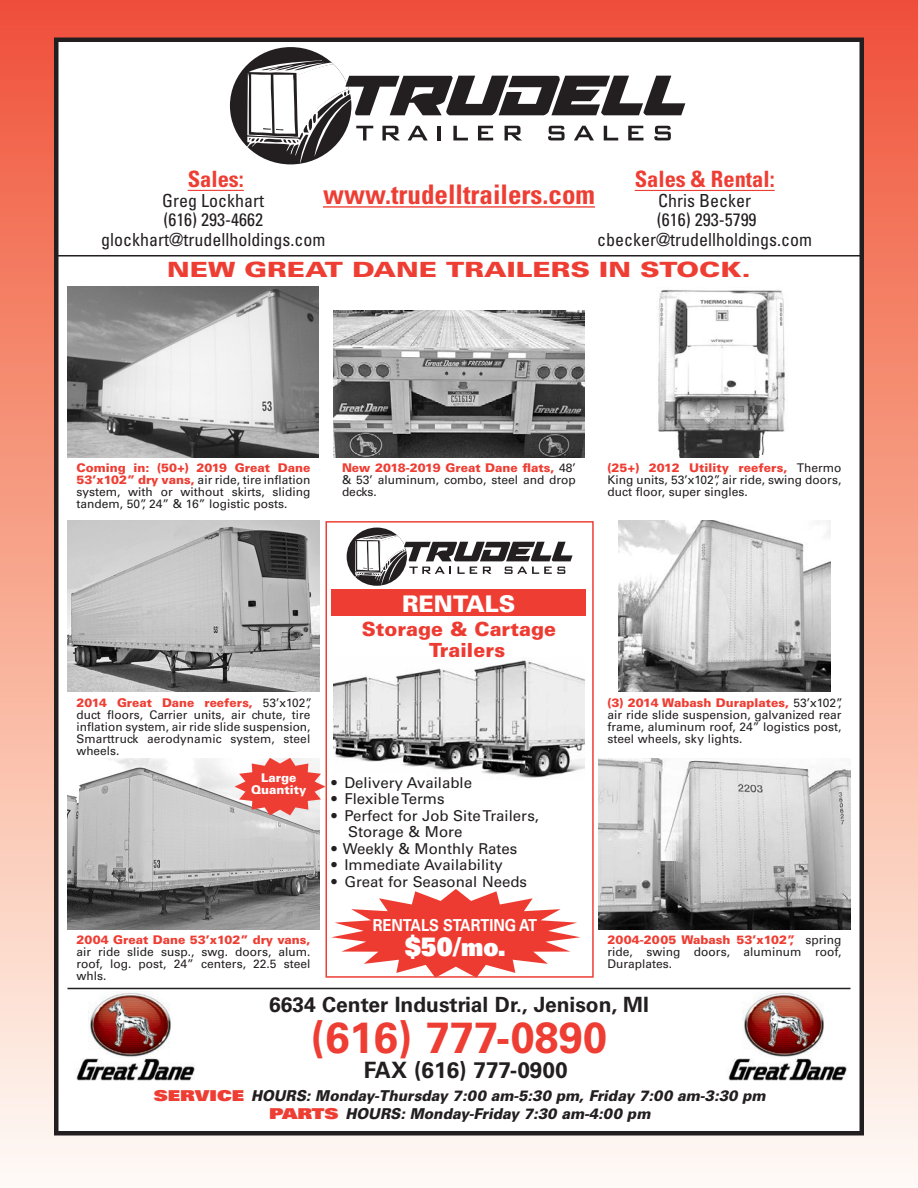
<style>
.page{position:relative;width:918px;height:1188px;background:#fff}
.page>*{position:absolute;margin:0;border:0;box-sizing:border-box;transform-origin:0 0}
.t1{font:700 43.5px "Univers";color:#ee3e34}
.t2{font:700 condensed 27px "Univers";color:#ee3e34}
.t3{font:900 25.5px "Univers";color:#fff;scale:.89 1}
.t4{font:900 22.95px "Univers";color:#fff}
.t5{font:700 condensed 22.5px "Univers";color:#ee3e34}
.t6{font:700 22.5px "Univers";color:#231f20}
.t7{font:700 21px "Univers";color:#231f20}
.t8{font:900 21px "Univers";color:#ee3e34;scale:1.3 1}
.t9{font:900 19.5px/21px "Univers";color:#ee3b32}
.t10{font:condensed 18px/19.5px "Univers";color:#231f20}
.t11{font:700 16.5px "Univers";color:#fff;scale:.89 1}
.t12{font:15px/16.5px "Univers";color:#231f20}
.t13{font:italic 900 15px "Univers";color:#231f20;scale:.94 1}
.t14{font:12px/12px "Univers";color:#231f20;text-align:justify}
.t15{font:900 12px "Univers";color:#fff}
.s1{font-weight:900;color:#ee3e34}
.s2{font-style:normal;color:#ee3e34}
</style>
<div class="page">
<div style="left:0;top:0;width:918px;height:1188px;background:linear-gradient(to bottom,#f05436,#fffdf2)"></div>
<div style="left:56px;top:40px;width:806px;height:1093px;background:#fff"></div>
<div style="left:54px;top:38px;width:810px;height:1097px;border:4px solid #231f20"></div>
<div style="left:230px;top:47px;width:121px;height:117px;background:#231f20;border-radius:50%"></div>
<svg style="left:244px;top:60px;width:441px;height:104px"></svg>
<hr style="left:323px;top:206px;width:272px;height:2px;background:#ee3e34">
<hr style="left:68px;top:988px;width:782px;height:1px;background:#231f20">
<hr style="left:54px;top:255px;width:810px;height:2px;background:#231f20">
<img style="left:89px;top:992px;width:82px;height:65px">
<img style="left:76px;top:1058px;width:119px;height:23px">
<img style="left:743px;top:992px;width:81px;height:65px">
<img style="left:728px;top:1058px;width:119px;height:23px">
<hr style="left:188px;top:190px;width:56px;height:1px;background:#ee3e34">
<hr style="left:635px;top:190px;width:140px;height:1px;background:#ee3e34">
<img style="left:68px;top:286px;width:250px;height:172px">
<img style="left:334px;top:311px;width:250px;height:147px">
<img style="left:658px;top:289px;width:127px;height:169px">
<img style="left:68px;top:758px;width:252px;height:171px">
<img style="left:333px;top:660px;width:252px;height:118px">
<img style="left:598px;top:758px;width:252px;height:171px">
<div style="left:326px;top:521px;width:268px;height:457px;border:2px solid #ee3e34"></div>
<img style="left:68px;top:521px;width:252px;height:171px">
<img style="left:618px;top:521px;width:213px;height:171px">
<div style="left:331px;top:590px;width:255px;height:26px;background:#ee3e34"></div>
<svg style="left:331px;top:889px;width:249px;height:89px"></svg>
<div style="left:347px;top:528px;width:60px;height:58px;background:#231f20;border-radius:50%"></div>
<svg style="left:353px;top:534px;width:220px;height:52px"></svg>
<svg style="left:235px;top:758px;width:91px;height:57px"></svg>
<p class="t5" style="left:188px;top:166px;width:58px">Sales:</p>
<p class="t10" style="left:162px;top:190px;width:103px">Greg Lockhart (616) 293-4662</p>
<p class="t10" style="left:101px;top:229px;width:226px">glockhart@trudellholdings.com</p>
<p class="t5" style="left:635px;top:166px;width:142px">Sales &amp; Rental:</p>
<p class="t10" style="left:657px;top:191px;width:101px">Chris Becker (616) 293-5799</p>
<p class="t10" style="left:597px;top:230px;width:217px">cbecker@trudellholdings.com</p>
<p class="t2" style="left:323px;top:178px;width:274px">www.trudelltrailers.com</p>
<p class="t8" style="left:167px;top:256px;width:450px">NEW GREAT DANE TRAILERS IN STOCK.</p>
<p class="t14" style="left:76px;top:462px;width:236px"><span class="s1">Coming in: (50+) 2019 Great Dane 53’x102” dry vans,</span> air ride, tire inflation system, with or without skirts, sliding tandem, 50”, 24” &amp; 16” logistic posts.</p>
<p class="t14" style="left:342px;top:462px;width:235px"><span class="s1">New 2018-2019 Great Dane flats,</span> 48’ &amp; 53’ aluminum, combo, steel and drop decks.</p>
<p class="t14" style="left:608px;top:462px;width:236px"><span class="s1">(25+) 2012 Utility reefers,</span> Thermo King units, 53’x102”, air ride, swing doors, duct floor, super singles.</p>
<p class="t4" style="left:402px;top:589px;width:115px">RENTALS</p>
<p class="t9" style="left:429px;top:619px;width:129px;text-indent:-67px">Storage &amp; Cartage<br>Trailers</p>
<p class="t14" style="left:76px;top:696px;width:237px;text-align:left"><span class="s1">2014 Great Dane reefers,</span> 53’x102”, duct floors, Carrier units, air chute, tire inflation system, air ride slide suspension, Smarttruck aerodynamic system, steel wheels.</p>
<p class="t14" style="left:607px;top:696px;width:237px;text-align:left"><span class="s1">(3) 2014 Wabash Duraplates,</span> 53’x102”, air ride slide suspension, galvanized rear frame, aluminum roof, 24” logistics post, steel wheels, sky lights.</p>
<p class="t12" style="left:332px;top:774px;width:142px">• Delivery Available</p>
<p class="t12" style="left:332px;top:791px;width:114px">• Flexible Terms</p>
<p class="t12" style="left:348px;top:807px;width:192px;text-indent:-16px">• Perfect for Job Site Trailers,<br>Storage &amp; More</p>
<p class="t12" style="left:332px;top:840px;width:187px">• Weekly &amp; Monthly Rates</p>
<p class="t12" style="left:332px;top:857px;width:173px">• Immediate Availability</p>
<p class="t12" style="left:332px;top:873px;width:197px">• Great for Seasonal Needs</p>
<p class="t15" style="left:261px;top:770px;width:37px">Large</p>
<p class="t15" style="left:251px;top:782px;width:57px">Quantity</p>
<p class="t11" style="left:373px;top:915px;width:186px">RENTALS STARTING AT</p>
<p class="t3" style="left:405px;top:930px;width:115px">$50/mo.</p>
<p class="t14" style="left:76px;top:934px;width:236px"><span class="s1">2004 Great Dane 53’x102” dry vans, </span>air ride slide susp., swg. doors, alum. roof, log. post, 24” centers, 22.5 steel whls.</p>
<p class="t14" style="left:607px;top:934px;width:235px"><span class="s1">2004-2005 Wabash 53’x102”,</span> spring ride, swing doors, aluminum roof, Duraplates.</p>
<p class="t7" style="left:269px;top:992px;width:381px">6634 Center Industrial Dr., Jenison, MI</p>
<p class="t1" style="left:311px;top:1012px;width:298px">(616) 777-0890</p>
<p class="t6" style="left:364px;top:1057px;width:205px">FAX (616) 777-0900</p>
<p class="t13" style="left:154px;top:1087px;width:652px"><span class="s2">SERVICE</span> HOURS: Monday-Thursday 7:00 am-5:30 pm, Friday 7:00 am-3:30 pm</p>
<p class="t13" style="left:269px;top:1105px;width:407px"><span class="s2">PARTS</span> HOURS: Monday-Friday 7:30 am-4:00 pm</p>
</div>
